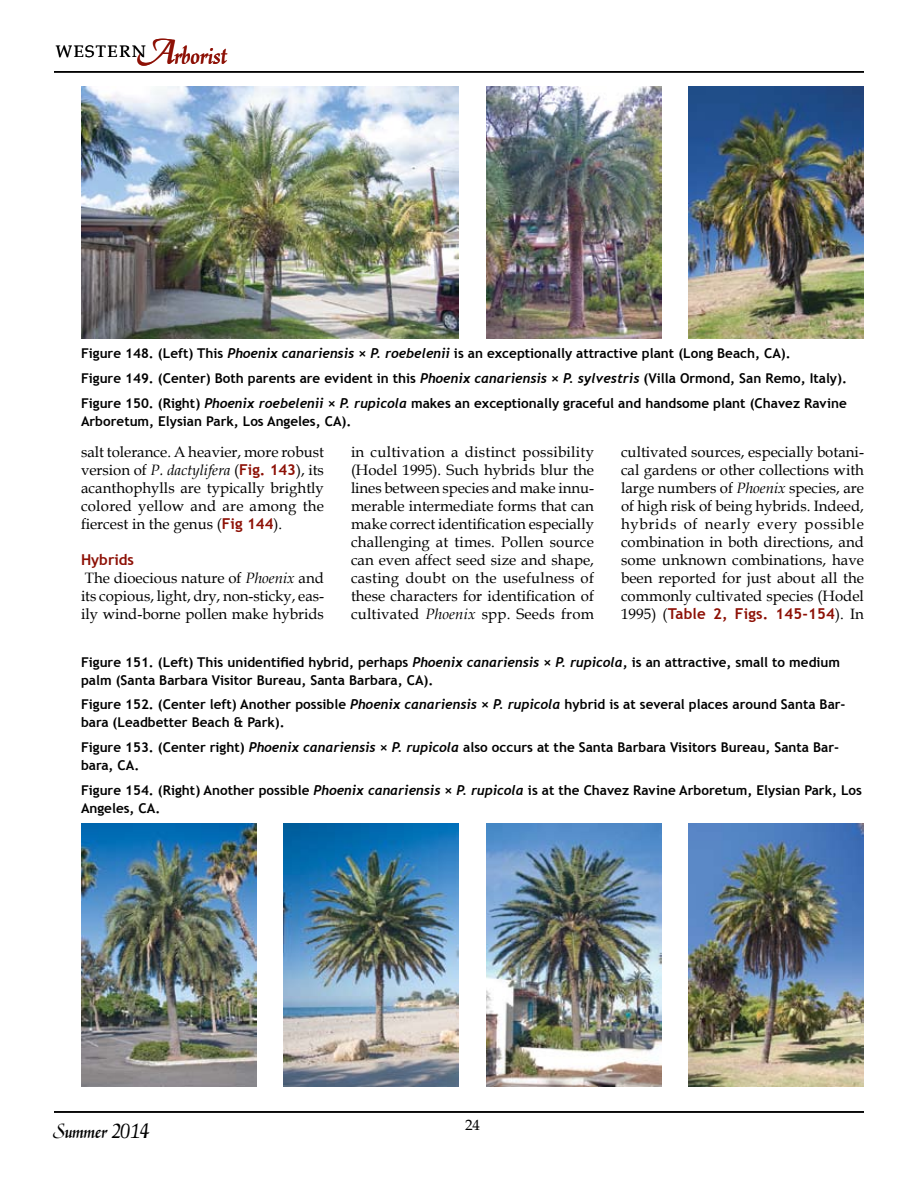
<style>
.page{position:relative;width:918px;height:1188px;background:#fff}
.page>*{position:absolute;margin:0;border:0;box-sizing:border-box;transform-origin:0 0}
.t1{font:27px "Daniela";color:#8d1005}
.t2{font:21px "Daniela";color:#000}
.t3{font:16.5px "Book Antiqua";letter-spacing:.1em;color:#000}
.t4{font:15px/18px "Book Antiqua";color:#000;text-align:justify}
.t5{font:700 15px "Trebuchet MS";letter-spacing:.015em;color:#8d1005}
.t6{font:700 13.5px/18px "Trebuchet MS";color:#000}
.s1{font-size:36px}
.s2{font-family:"Trebuchet";font-style:italic}
.s3{font-style:italic}
.s4{font-family:"Trebuchet MS";font-weight:700;color:#8d1005}
.s5{font-family:"Book Antiqua";font-weight:400;color:#000}
</style>
<div class="page">
<hr style="left:54px;top:71px;width:810px;height:2px;background:#000">
<hr style="left:54px;top:1111px;width:810px;height:2px;background:#000">
<img style="left:81px;top:86px;width:378px;height:252px">
<img style="left:486px;top:86px;width:176px;height:252px">
<img style="left:688px;top:86px;width:176px;height:252px">
<img style="left:81px;top:823px;width:175px;height:264px">
<img style="left:284px;top:823px;width:175px;height:264px">
<img style="left:486px;top:823px;width:175px;height:264px">
<img style="left:688px;top:823px;width:176px;height:264px">
<h1 class="t1" style="left:137px;top:39px;width:91px"><span class="s1">A</span>rborist</h1>
<p class="t3" style="left:56px;top:40px;width:92px">WESTERN</p>
<p class="t6" style="left:81px;top:341px;width:768px;line-height:24.8px">Figure 148. (Left) This <span class="s2">Phoenix canariensis</span> × <span class="s2">P. roebelenii</span> is an exceptionally attractive plant (Long Beach, CA).<br>Figure 149. (Center) Both parents are evident in this <span class="s2">Phoenix canariensis</span> × <span class="s2">P. sylvestris</span> (Villa Ormond, San Remo, Italy).<br>Figure 150. (Right) <span class="s2">Phoenix roebelenii</span> × <span class="s2">P. rupicola</span> makes an exceptionally graceful and handsome plant (Chavez Ravine</p>
<p class="t6" style="left:81px;top:412px;width:272px">Arboretum, Elysian Park, Los Angeles, CA).</p>
<p class="t4" style="left:81px;top:443px;width:245px">salt tolerance. A heavier, more robust version of <span class="s3">P. dactylifera</span> (<span class="s4">Fig. 143</span>), its acanthophylls are typically brightly colored yellow and are among the fiercest in the genus (<span class="s4">Fig 144</span>).</p>
<p class="t5" style="left:81px;top:551px;width:55px">Hybrids</p>
<p class="t4" style="left:81px;top:569px;width:244px">The dioecious nature of <span class="s3">Phoenix</span> and its copious, light, dry, non-sticky, eas&shy;ily wind-borne pollen make hybrids</p>
<p class="t4" style="left:351px;top:443px;width:245px">in cultivation a distinct possibility (Hodel 1995). Such hybrids blur the lines between species and make innu&shy;merable intermediate forms that can make correct identification especially challenging at times. Pollen source can even affect seed size and shape, casting doubt on the usefulness of these characters for identification of cultivated <span class="s3">Phoenix</span> spp. Seeds from</p>
<p class="t4" style="left:621px;top:443px;width:245px">cultivated sources, especially botani&shy;cal gardens or other collections with large numbers of <span class="s3">Phoenix</span> species, are of high risk of being hybrids. Indeed, hybrids of nearly every possible combination in both directions, and some unknown combinations, have been reported for just about all the commonly cultivated species (Hodel</p>
<p class="t5" style="left:621px;top:605px;width:244px"><span class="s5">1995) (</span>Table 2, Figs. 145-154<span class="s5">). In</span></p>
<p class="t6" style="left:81px;top:653px;width:761px">Figure 151. (Left) This unidentified hybrid, perhaps <span class="s2">Phoenix canariensis</span> × <span class="s2">P. rupicola</span>, is an attractive, small to medium palm (Santa Barbara Visitor Bureau, Santa Barbara, CA).</p>
<p class="t6" style="left:81px;top:695px;width:766px">Figure 152. (Center left) Another possible <span class="s2">Phoenix canariensis</span> × <span class="s2">P. rupicola</span> hybrid is at several places around Santa Bar&shy;bara (Leadbetter Beach &amp; Park).</p>
<p class="t6" style="left:81px;top:738px;width:760px">Figure 153. (Center right) <span class="s2">Phoenix canariensis</span> × <span class="s2">P. rupicola</span> also occurs at the Santa Barbara Visitors Bureau, Santa Bar&shy;bara, CA.</p>
<p class="t6" style="left:81px;top:781px;width:783px">Figure 154. (Right) Another possible <span class="s2">Phoenix canariensis</span> × <span class="s2">P. rupicola</span> is at the Chavez Ravine Arboretum, Elysian Park, Los<br>Angeles, CA.</p>
<h2 class="t2" style="left:53px;top:1119px;width:98px">Summer 2014</h2>
<p class="t4" style="left:465px;top:1115px;width:16px">24</p>
</div>
